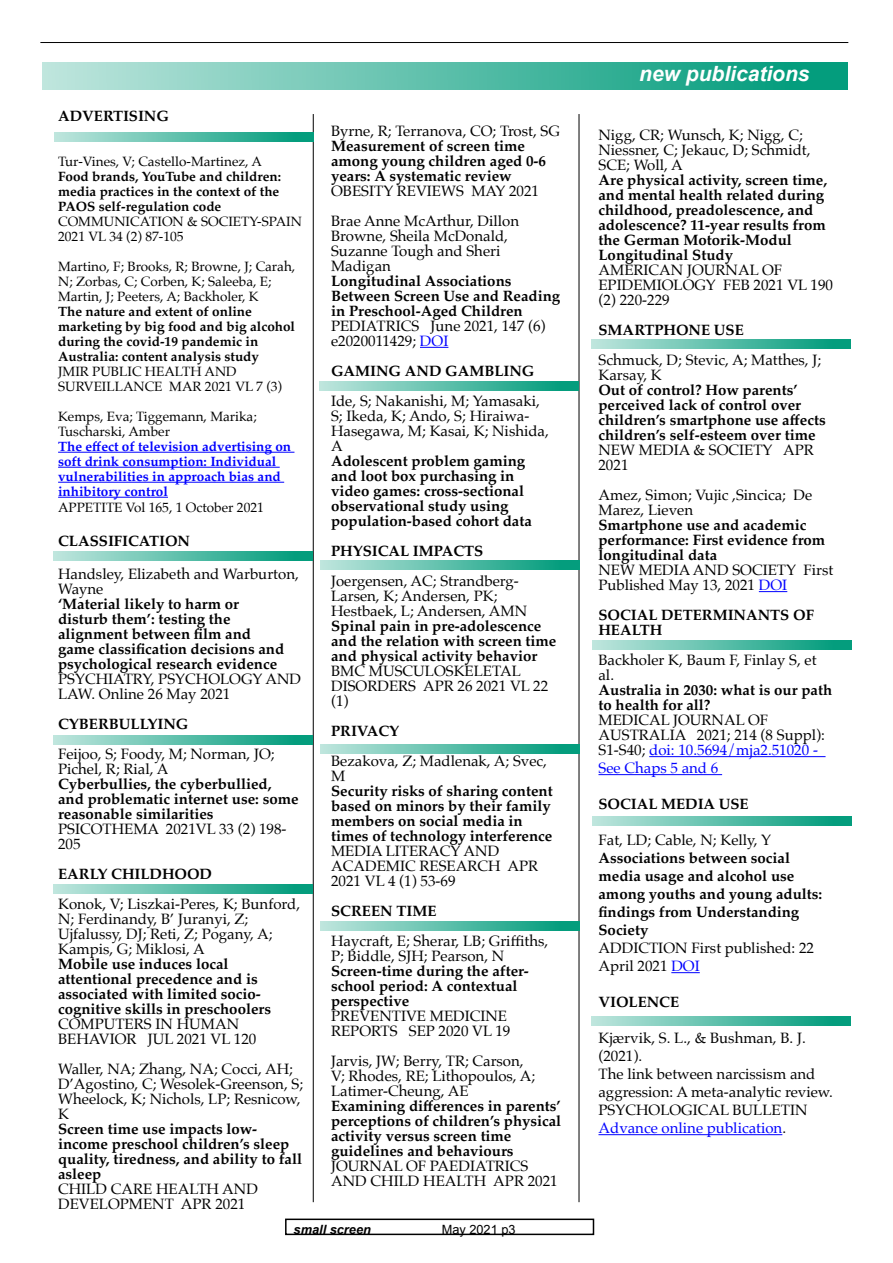
<style>
.page{position:relative;width:893px;height:1263px;background:#fff}
.page>*{position:absolute;margin:0;border:0;box-sizing:border-box;transform-origin:0 0}
.t1{font:italic 700 21px "Arial";color:#fff}
.t2{font:700 15px/15px "Palatino";color:#000}
.t3{font:15px/15px "Palatino";color:#000}
.t4{font:15px "Palatino";color:#00f}
.t5{font:13.5px/15px "Palatino";color:#000}
.t6{font:700 13.5px/15px "Palatino";color:#000}
.t7{font:700 13.5px/15px "Palatino";color:#00f}
.t8{font:italic 700 12.75px "Arial";color:#000}
.t9{font:12.75px "Arial";color:#000}
.s1{color:#00f}
</style>
<div class="page">
<hr style="left:40px;top:42px;width:808px;height:1px;background:#000">
<hr style="left:313px;top:114px;width:1px;height:1088px;background:#000">
<hr style="left:579px;top:114px;width:1px;height:1088px;background:#000">
<div style="left:43px;top:62px;width:805px;height:28px;background:linear-gradient(to right,#bee5dd,#009877)"></div>
<div style="left:285px;top:1218px;width:309px;height:17px;border:2px solid #000"></div>
<hr style="left:58px;top:452px;width:236px;height:1px;background:#00f">
<hr style="left:58px;top:467px;width:222px;height:1px;background:#00f">
<hr style="left:58px;top:482px;width:226px;height:1px;background:#00f">
<hr style="left:58px;top:497px;width:110px;height:1px;background:#00f">
<svg style="left:54px;top:132px;width:259px;height:10px;background:#5bbeaa"></svg>
<svg style="left:420px;top:347px;width:28px;height:1px"></svg>
<svg style="left:759px;top:591px;width:28px;height:1px"></svg>
<hr style="left:649px;top:756px;width:176px;height:1px;background:#00f">
<hr style="left:598px;top:774px;width:124px;height:1px;background:#00f">
<svg style="left:671px;top:972px;width:29px;height:1px"></svg>
<hr style="left:598px;top:1134px;width:184px;height:1px;background:#00f">
<svg style="left:54px;top:551px;width:259px;height:9px;background:#5bbeaa"></svg>
<svg style="left:54px;top:735px;width:259px;height:9px;background:#5bbeaa"></svg>
<svg style="left:54px;top:884px;width:259px;height:10px;background:#5bbeaa"></svg>
<svg style="left:320px;top:381px;width:259px;height:9px;background:#5bbeaa"></svg>
<svg style="left:320px;top:560px;width:259px;height:9px;background:#5bbeaa"></svg>
<svg style="left:320px;top:744px;width:259px;height:10px;background:#5bbeaa"></svg>
<svg style="left:320px;top:921px;width:259px;height:9px;background:#5bbeaa"></svg>
<svg style="left:591px;top:339px;width:259px;height:10px;background:#5bbeaa"></svg>
<svg style="left:592px;top:640px;width:260px;height:10px;background:#5bbeaa"></svg>
<svg style="left:592px;top:816px;width:260px;height:10px;background:#5bbeaa"></svg>
<svg style="left:591px;top:1016px;width:259px;height:10px;background:#5bbeaa"></svg>
<p class="t2" style="left:58px;top:108px;width:112px">ADVERTISING</p>
<p class="t5" style="left:58px;top:154px;width:205px">Tur-Vines, V; Castello-Martinez, A</p>
<p class="t6" style="left:58px;top:168px;width:225px">Food brands, YouTube and children: media practices in the context of the<br>PAOS self-regulation code</p>
<p class="t5" style="left:58px;top:214px;width:245px">COMMUNICATION &amp; SOCIETY-SPAIN<br>2021 VL 34 (2) 87-105</p>
<p class="t5" style="left:58px;top:259px;width:239px">Martino, F; Brooks, R; Browne, J; Carah,<br>N; Zorbas, C; Corben, K; Saleeba, E;<br>Martin, J; Peeters, A; Backholer, K</p>
<p class="t6" style="left:58px;top:303px;width:239px">The nature and extent of online marketing by big food and big alcohol during the covid-19 pandemic in Australia: content analysis study</p>
<p class="t5" style="left:58px;top:364px;width:225px">JMIR PUBLIC HEALTH AND<br>SURVEILLANCE MAR 2021 VL 7 (3)</p>
<p class="t5" style="left:58px;top:409px;width:200px">Kemps, Eva; Tiggemann, Marika;<br>Tuscharski, Amber</p>
<p class="t7" style="left:58px;top:438px;width:234px">The effect of television advertising on soft drink consumption: Individual vulnerabilities in approach bias and inhibitory control</p>
<p class="t5" style="left:58px;top:500px;width:207px">APPETITE Vol 165, 1 October 2021</p>
<p class="t2" style="left:58px;top:533px;width:133px">CLASSIFICATION</p>
<p class="t3" style="left:58px;top:566px;width:242px">Handsley, Elizabeth and Warburton,<br>Wayne</p>
<p class="t2" style="left:58px;top:596px;width:228px">‘Material likely to harm or disturb them’: testing the alignment between film and game classification decisions and psychological research evidence</p>
<p class="t3" style="left:58px;top:671px;width:245px">PSYCHIATRY, PSYCHOLOGY AND<br>LAW. Online 26 May 2021</p>
<p class="t2" style="left:58px;top:716px;width:132px">CYBERBULLYING</p>
<p class="t3" style="left:58px;top:746px;width:218px">Feijoo, S; Foody, M; Norman, JO;<br>Pichel, R; Rial, A</p>
<p class="t2" style="left:58px;top:776px;width:242px">Cyberbullies, the cyberbullied, and problematic internet use: some reasonable similarities</p>
<p class="t3" style="left:58px;top:821px;width:230px">PSICOTHEMA 2021VL 33 (2) 198-<br>205</p>
<p class="t2" style="left:58px;top:866px;width:156px">EARLY CHILDHOOD</p>
<p class="t3" style="left:58px;top:896px;width:243px">Konok, V; Liszkai-Peres, K; Bunford,<br>N; Ferdinandy, B’ Juranyi, Z;<br>Ujfalussy, DJ; Reti, Z; Pogany, A;<br>Kampis, G; Miklosi, A</p>
<p class="t2" style="left:58px;top:956px;width:214px">Mobile use induces local attentional precedence and is associated with limited socio&shy;cognitive skills in preschoolers</p>
<p class="t3" style="left:58px;top:1016px;width:200px">COMPUTERS IN HUMAN<br>BEHAVIOR JUL 2021 VL 120</p>
<p class="t3" style="left:58px;top:1061px;width:246px">Waller, NA; Zhang, NA; Cocci, AH;<br>D’Agostino, C; Wesolek-Greenson, S;<br>Wheelock, K; Nichols, LP; Resnicow,<br>K</p>
<p class="t2" style="left:58px;top:1121px;width:245px">Screen time use impacts low&shy;income preschool children’s sleep quality, tiredness, and ability to fall asleep</p>
<p class="t3" style="left:58px;top:1181px;width:201px">CHILD CARE HEALTH AND<br>DEVELOPMENT APR 2021</p>
<p class="t3" style="left:331px;top:123px;width:230px">Byrne, R; Terranova, CO; Trost, SG</p>
<p class="t2" style="left:331px;top:138px;width:217px">Measurement of screen time among young children aged 0-6 years: A systematic review</p>
<p class="t3" style="left:331px;top:176px;width:210px;line-height:30px">OBESITY REVIEWS MAY 2021<br>Brae Anne McArthur, Dillon</p>
<p class="t3" style="left:331px;top:228px;width:178px">Browne, Sheila McDonald,<br>Suzanne Tough and Sheri<br>Madigan</p>
<p class="t2" style="left:331px;top:273px;width:231px">Longitudinal Associations<br>Between Screen Use and Reading in Preschool-Aged Children</p>
<p class="t3" style="left:331px;top:318px;width:216px">PEDIATRICS June 2021, 147 (6) e2020011429; <span class="s1">DOI</span></p>
<p class="t2" style="left:331px;top:363px;width:205px">GAMING AND GAMBLING</p>
<p class="t3" style="left:331px;top:393px;width:219px">Ide, S; Nakanishi, M; Yamasaki,<br>S; Ikeda, K; Ando, S; Hiraiwa-<br>Hasegawa, M; Kasai, K; Nishida,<br>A</p>
<p class="t2" style="left:331px;top:453px;width:202px">Adolescent problem gaming and loot box purchasing in video games: cross-sectional observational study using population-based cohort data</p>
<p class="t2" style="left:331px;top:543px;width:154px">PHYSICAL IMPACTS</p>
<p class="t3" style="left:331px;top:573px;width:198px">Joergensen, AC; Strandberg-<br>Larsen, K; Andersen, PK;<br>Hestbaek, L; Andersen, AMN</p>
<p class="t2" style="left:331px;top:618px;width:227px">Spinal pain in pre-adolescence and the relation with screen time and physical activity behavior</p>
<p class="t3" style="left:331px;top:663px;width:219px">BMC MUSCULOSKELETAL<br>DISORDERS APR 26 2021 VL 22 (1)</p>
<p class="t2" style="left:331px;top:723px;width:70px">PRIVACY</p>
<p class="t3" style="left:331px;top:753px;width:217px">Bezakova, Z; Madlenak, A; Svec,<br>M</p>
<p class="t2" style="left:331px;top:783px;width:223px">Security risks of sharing content based on minors by their family members on social media in times of technology interference</p>
<p class="t3" style="left:331px;top:843px;width:209px">MEDIA LITERACY AND<br>ACADEMIC RESEARCH APR<br>2021 VL 4 (1) 53-69</p>
<p class="t2" style="left:331px;top:903px;width:107px">SCREEN TIME</p>
<p class="t3" style="left:331px;top:933px;width:219px">Haycraft, E; Sherar, LB; Griffiths,<br>P; Biddle, SJH; Pearson, N</p>
<p class="t2" style="left:331px;top:963px;width:199px">Screen-time during the after&shy;school period: A contextual perspective</p>
<p class="t3" style="left:331px;top:1008px;width:181px">PREVENTIVE MEDICINE<br>REPORTS SEP 2020 VL 19</p>
<p class="t3" style="left:331px;top:1053px;width:206px">Jarvis, JW; Berry, TR; Carson,<br>V; Rhodes, RE; Lithopoulos, A;<br>Latimer-Cheung, AE</p>
<p class="t2" style="left:331px;top:1098px;width:232px">Examining differences in parents’ perceptions of children’s physical activity versus screen time guidelines and behaviours</p>
<p class="t3" style="left:331px;top:1158px;width:228px">JOURNAL OF PAEDIATRICS<br>AND CHILD HEALTH APR 2021</p>
<p class="t8" style="left:294px;top:1221px;width:79px">small screen</p>
<p class="t9" style="left:442px;top:1221px;width:75px">May 2021 p3</p>
<h1 class="t1" style="left:639px;top:60px;width:172px">new publications</h1>
<p class="t3" style="left:598px;top:127px;width:214px">Nigg, CR; Wunsch, K; Nigg, C;<br>Niessner, C; Jekauc, D; Schmidt,<br>SCE; Woll, A</p>
<p class="t2" style="left:598px;top:172px;width:230px">Are physical activity, screen time, and mental health related during childhood, preadolescence, and adolescence? 11-year results from the German Motorik-Modul<br>Longitudinal Study</p>
<p class="t3" style="left:598px;top:262px;width:236px">AMERICAN JOURNAL OF<br>EPIDEMIOLOGY FEB 2021 VL 190 (2) 220-229</p>
<p class="t2" style="left:598px;top:322px;width:147px">SMARTPHONE USE</p>
<p class="t3" style="left:598px;top:352px;width:224px">Schmuck, D; Stevic, A; Matthes, J;<br>Karsay, K</p>
<p class="t2" style="left:598px;top:382px;width:229px">Out of control? How parents’ perceived lack of control over children’s smartphone use affects children’s self-esteem over time</p>
<p class="t3" style="left:598px;top:442px;width:217px">NEW MEDIA &amp; SOCIETY APR<br>2021</p>
<p class="t3" style="left:598px;top:487px;width:215px">Amez, Simon; Vujic ,Sincica; De<br>Marez, Lieven</p>
<p class="t2" style="left:598px;top:517px;width:228px">Smartphone use and academic performance: First evidence from longitudinal data</p>
<p class="t3" style="left:598px;top:562px;width:236px">NEW MEDIA AND SOCIETY First<br>Published May 13, 2021 <span class="s1">DOI</span></p>
<p class="t2" style="left:598px;top:607px;width:217px">SOCIAL DETERMINANTS OF<br>HEALTH</p>
<p class="t3" style="left:598px;top:652px;width:220px">Backholer K, Baum F, Finlay S, et al.</p>
<p class="t2" style="left:598px;top:682px;width:235px">Australia in 2030: what is our path to health for all?</p>
<p class="t3" style="left:598px;top:712px;width:228px">MEDICAL JOURNAL OF<br>AUSTRALIA 2021; 214 (8 Suppl):<br>S1-S40; <span class="s1">doi: 10.5694/mja2.51020 -</span></p>
<p class="t4" style="left:598px;top:755px;width:121px">See Chaps 5 and 6</p>
<p class="t2" style="left:598px;top:796px;width:152px">SOCIAL MEDIA USE</p>
<p class="t3" style="left:598px;top:832px;width:174px">Fat, LD; Cable, N; Kelly, Y</p>
<p class="t2" style="left:598px;top:849px;width:225px;line-height:18px">Associations between social media usage and alcohol use among youths and young adults: findings from Understanding<br>Society</p>
<p class="t3" style="left:598px;top:939px;width:217px;line-height:18px">ADDICTION First published: 22<br>April 2021 <span class="s1">DOI</span></p>
<p class="t2" style="left:598px;top:994px;width:82px">VIOLENCE</p>
<p class="t3" style="left:598px;top:1029px;width:236px;line-height:18px">Kjærvik, S. L., &amp; Bushman, B. J. (2021).<br>The link between narcissism and aggression: A meta-analytic review.<br>PSYCHOLOGICAL BULLETIN<br><span class="s1">Advance online publication</span>.</p>
</div>
